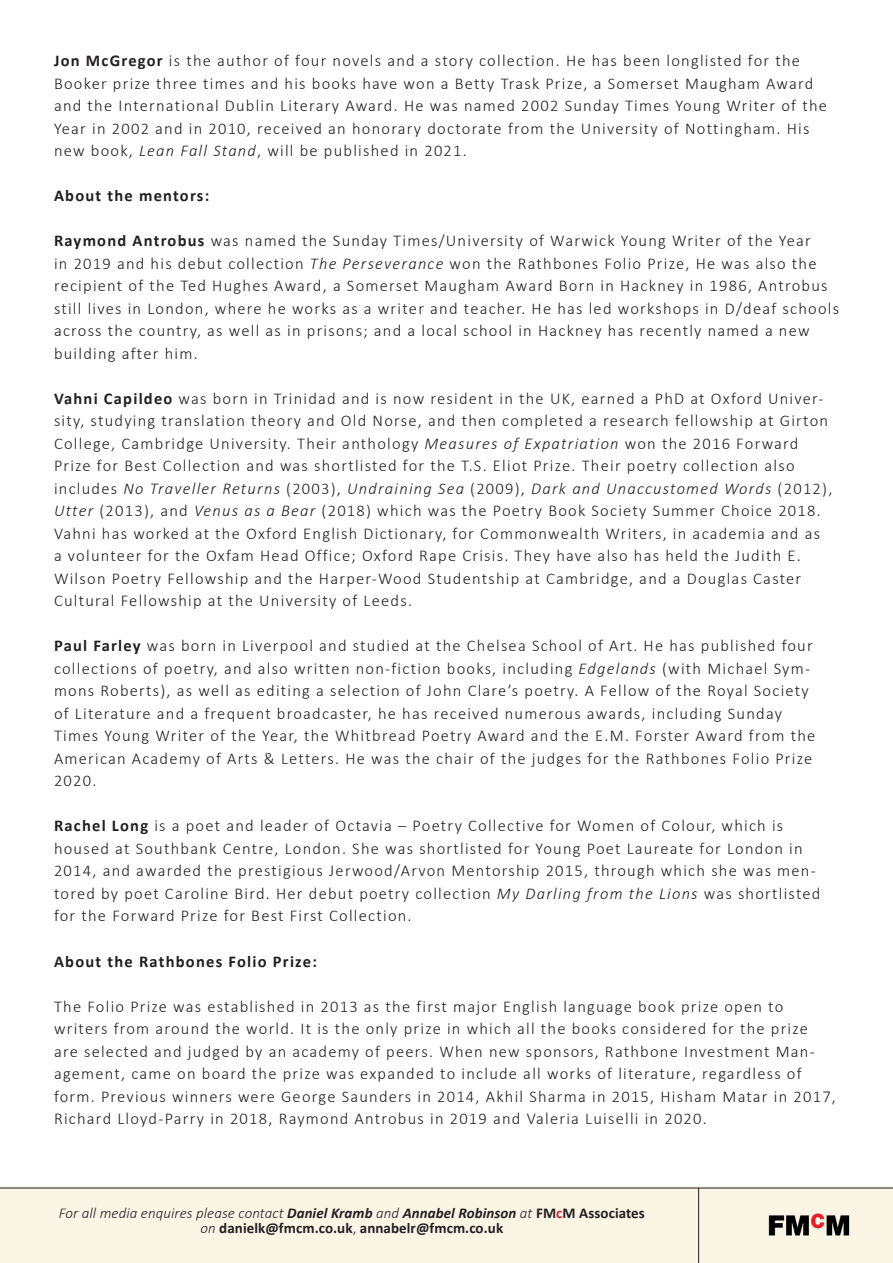
<style>
.page{position:relative;width:893px;height:1263px;background:#fff}
.page>*{position:absolute;margin:0;border:0;box-sizing:border-box;transform-origin:0 0}
.t1{font:300 16.5px/22.5px "Calibri";letter-spacing:.075em;color:#231f20}
.t2{font:700 16.5px "Calibri";letter-spacing:.075em;color:#231f20}
.t3{font:700 15px/15px "Calibri";letter-spacing:.005em;color:#231f20;text-align:center}
.s1{font-weight:700}
.s2{font-style:italic}
.s3{font-weight:300;font-style:italic}
.s4{color:#d1232a}
.s5{font-weight:300}
</style>
<div class="page">
<div style="left:0;top:1186px;width:893px;height:77px;background:#faf5e5"></div>
<hr style="left:698px;top:1188px;width:1px;height:75px;background:#231f20">
<img style="left:768px;top:1213px;width:81px;height:23px">
<hr style="left:0;top:1188px;width:893px;height:1px;background:#231f20">
<p class="t1" style="left:54px;top:49px;width:774px"><span class="s1">Jon McGregor</span> is the author of four novels and a story collection. He has been longlisted for the Booker prize three times and his books have won a Betty Trask Prize, a Somerset Maugham Award and the International Dublin Literary Award. He was named 2002 Sunday Times Young Writer of the Year in 2002 and in 2010, received an honorary doctorate from the University of Nottingham. His new book, <span class="s2">Lean Fall Stand</span>, will be published in 2021.</p>
<p class="t2" style="left:54px;top:184px;width:157px">About the mentors:</p>
<p class="t1" style="left:54px;top:229px;width:787px"><span class="s1">Raymond Antrobus</span> was named the Sunday Times/University of Warwick Young Writer of the Year<br>in 2019 and his debut collection <span class="s2">The Perseverance</span> won the Rathbones Folio Prize, He was also the recipient of the Ted Hughes Award, a Somerset Maugham Award Born in Hackney in 1986, Antrobus still lives in London, where he works as a writer and teacher. He has led workshops in D/deaf schools across the country, as well as in prisons; and a local school in Hackney has recently named a new building after him.</p>
<p class="t1" style="left:54px;top:387px;width:780px"><span class="s1">Vahni Capildeo</span> was born in Trinidad and is now resident in the UK, earned a PhD at Oxford Univer&shy;sity, studying translation theory and Old Norse, and then completed a research fellowship at Girton College, Cambridge University. Their anthology <span class="s2">Measures of Expatriation</span> won the 2016 Forward Prize for Best Collection and was shortlisted for the T.S. Eliot Prize. Their poetry collection also includes <span class="s2">No Traveller Returns</span> (2003), <span class="s2">Undraining Sea</span> (2009), <span class="s2">Dark and Unaccustomed Words</span> (2012), <span class="s2">Utter</span> (2013), and <span class="s2">Venus as a Bear</span> (2018) which was the Poetry Book Society Summer Choice 2018.<br>Vahni has worked at the Oxford English Dictionary, for Commonwealth Writers, in academia and as<br>a volunteer for the Oxfam Head Office; Oxford Rape Crisis. They have also has held the Judith E.<br>Wilson Poetry Fellowship and the Harper-Wood Studentship at Cambridge, and a Douglas Caster Cultural Fellowship at the University of Leeds.</p>
<p class="t1" style="left:54px;top:634px;width:763px"><span class="s1">Paul Farley</span> was born in Liverpool and studied at the Chelsea School of Art. He has published four collections of poetry, and also written non-fiction books, including <span class="s2">Edgelands</span> (with Michael Sym&shy;mons Roberts), as well as editing a selection of John Clare’s poetry. A Fellow of the Royal Society of Literature and a frequent broadcaster, he has received numerous awards, including Sunday Times Young Writer of the Year, the Whitbread Poetry Award and the E.M. Forster Award from the American Academy of Arts &amp; Letters. He was the chair of the judges for the Rathbones Folio Prize 2020.</p>
<p class="t1" style="left:54px;top:814px;width:768px"><span class="s1">Rachel Long</span> is a poet and leader of Octavia – Poetry Collective for Women of Colour, which is housed at Southbank Centre, London. She was shortlisted for Young Poet Laureate for London in 2014, and awarded the prestigious Jerwood/Arvon Mentorship 2015, through which she was men&shy;tored by poet Caroline Bird. Her debut poetry collection <span class="s2">My Darling from the Lions</span> was shortlisted for the Forward Prize for Best First Collection.</p>
<p class="t2" style="left:54px;top:949px;width:264px">About the Rathbones Folio Prize:</p>
<p class="t1" style="left:54px;top:994px;width:783px">The Folio Prize was established in 2013 as the first major English language book prize open to writers from around the world. It is the only prize in which all the books considered for the prize are selected and judged by an academy of peers. When new sponsors, Rathbone Investment Man&shy;agement, came on board the prize was expanded to include all works of literature, regardless of form. Previous winners were George Saunders in 2014, Akhil Sharma in 2015, Hisham Matar in 2017, Richard Lloyd-Parry in 2018, Raymond Antrobus in 2019 and Valeria Luiselli in 2020.</p>
<p class="t3" style="left:59px;top:1205px;width:587px"><span class="s3">For all media enquires please contact</span> <span class="s2">Daniel Kramb</span> <span class="s3">and</span> <span class="s2">Annabel Robinson</span> <span class="s3">at</span> FM<span class="s4">c</span>M Associates <span class="s3">on</span> danielk@fmcm.co.uk<span class="s5">,</span> annabelr@fmcm.co.uk</p>
</div>
